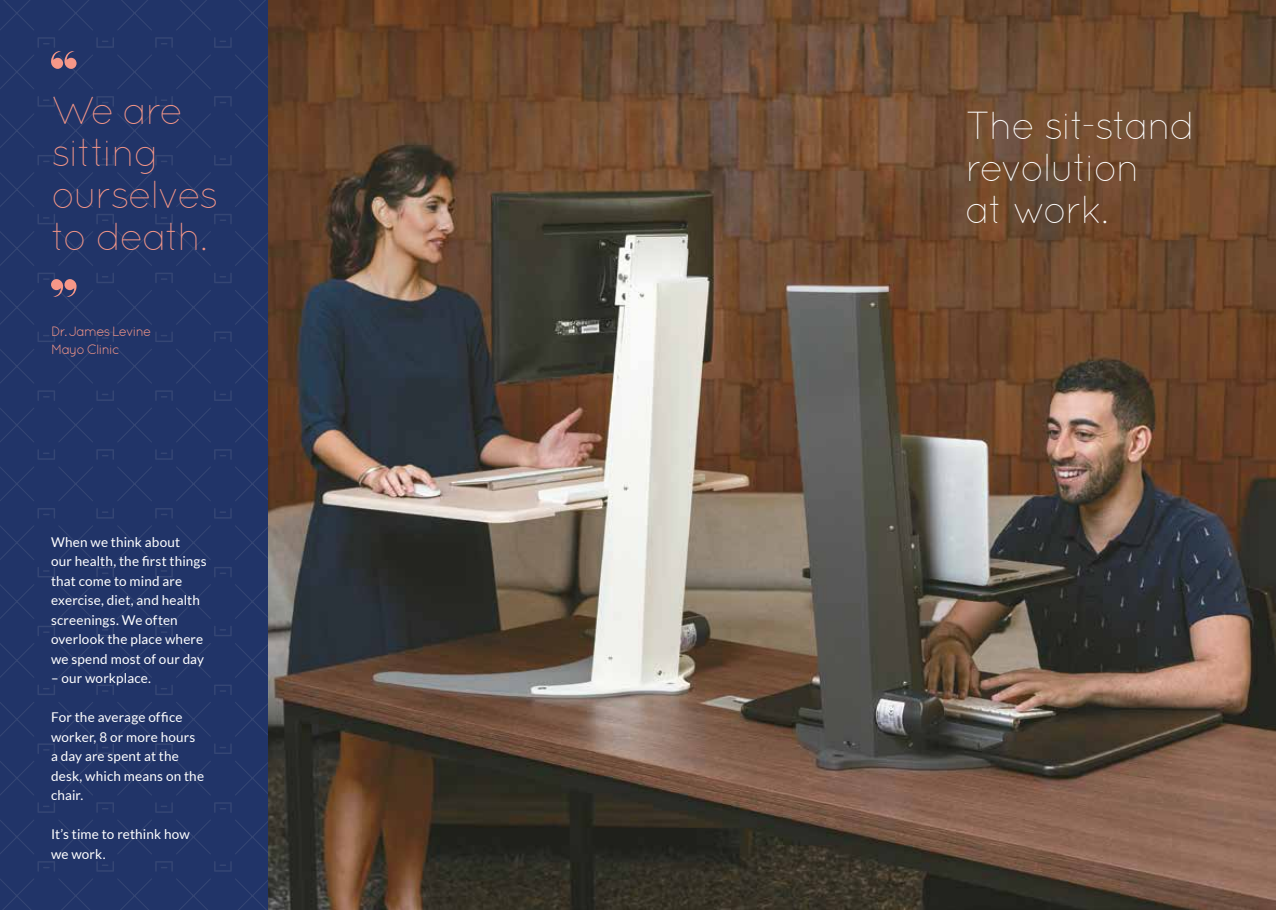
<style>
.page{position:relative;width:1276px;height:910px;background:#fff}
.page>*{position:absolute;margin:0;border:0;box-sizing:border-box;transform-origin:0 0}
.t1{font:300 39px/42px "Quicksand";letter-spacing:-.055em;color:#fff}
.t2{font:300 39px/42px "Quicksand";letter-spacing:-.055em;color:#f69788}
.t3{font:13.5px/19.5px "Lato";letter-spacing:.01em;color:#fff}
.t4{font:13.5px/18px "Quicksand";letter-spacing:-.06em;color:#f69788}
</style>
<div class="page">
<img style="left:638px;top:0;width:638px;height:910px">
<div style="left:0;top:0;width:269px;height:910px;background:#213468"></div>
<svg style="left:0;top:0;width:34px;height:30px"></svg>
<svg style="left:59px;top:0;width:34px;height:30px"></svg>
<svg style="left:118px;top:0;width:34px;height:30px"></svg>
<svg style="left:214px;top:37px;width:18px;height:11px"></svg>
<svg style="left:176px;top:0;width:35px;height:30px"></svg>
<svg style="left:235px;top:0;width:34px;height:31px"></svg>
<svg style="left:38px;top:96px;width:17px;height:11px"></svg>
<svg style="left:96px;top:155px;width:18px;height:10px"></svg>
<svg style="left:155px;top:155px;width:18px;height:10px"></svg>
<svg style="left:214px;top:96px;width:18px;height:10px"></svg>
<svg style="left:235px;top:54px;width:34px;height:35px"></svg>
<svg style="left:38px;top:214px;width:17px;height:10px"></svg>
<svg style="left:96px;top:214px;width:18px;height:10px"></svg>
<svg style="left:155px;top:214px;width:18px;height:10px"></svg>
<svg style="left:117px;top:172px;width:35px;height:35px"></svg>
<svg style="left:117px;top:231px;width:35px;height:35px"></svg>
<svg style="left:214px;top:214px;width:18px;height:10px"></svg>
<svg style="left:38px;top:332px;width:17px;height:10px"></svg>
<svg style="left:38px;top:390px;width:17px;height:11px"></svg>
<svg style="left:0;top:349px;width:34px;height:34px"></svg>
<svg style="left:96px;top:391px;width:18px;height:10px"></svg>
<svg style="left:155px;top:390px;width:18px;height:11px"></svg>
<svg style="left:214px;top:332px;width:18px;height:10px"></svg>
<svg style="left:214px;top:391px;width:18px;height:10px"></svg>
<svg style="left:235px;top:349px;width:34px;height:35px"></svg>
<svg style="left:38px;top:449px;width:17px;height:11px"></svg>
<svg style="left:0;top:408px;width:34px;height:34px"></svg>
<svg style="left:38px;top:508px;width:17px;height:11px"></svg>
<svg style="left:0;top:467px;width:34px;height:34px"></svg>
<svg style="left:96px;top:449px;width:18px;height:11px"></svg>
<svg style="left:59px;top:408px;width:34px;height:34px"></svg>
<svg style="left:155px;top:449px;width:18px;height:11px"></svg>
<svg style="left:117px;top:408px;width:35px;height:34px"></svg>
<svg style="left:96px;top:508px;width:18px;height:11px"></svg>
<svg style="left:59px;top:467px;width:34px;height:34px"></svg>
<svg style="left:155px;top:508px;width:18px;height:10px"></svg>
<svg style="left:117px;top:467px;width:35px;height:34px"></svg>
<svg style="left:214px;top:449px;width:18px;height:11px"></svg>
<svg style="left:176px;top:408px;width:35px;height:34px"></svg>
<svg style="left:235px;top:408px;width:34px;height:34px"></svg>
<svg style="left:214px;top:508px;width:18px;height:11px"></svg>
<svg style="left:176px;top:467px;width:35px;height:34px"></svg>
<svg style="left:235px;top:466px;width:34px;height:35px"></svg>
<svg style="left:0;top:114px;width:34px;height:34px"></svg>
<svg style="left:58px;top:172px;width:35px;height:35px"></svg>
<svg style="left:59px;top:114px;width:34px;height:34px"></svg>
<svg style="left:176px;top:55px;width:35px;height:34px"></svg>
<svg style="left:117px;top:113px;width:35px;height:35px"></svg>
<svg style="left:176px;top:114px;width:35px;height:34px"></svg>
<svg style="left:235px;top:113px;width:34px;height:35px"></svg>
<svg style="left:176px;top:172px;width:35px;height:35px"></svg>
<svg style="left:0;top:172px;width:34px;height:35px"></svg>
<svg style="left:0;top:231px;width:34px;height:35px"></svg>
<svg style="left:58px;top:231px;width:35px;height:35px"></svg>
<svg style="left:235px;top:172px;width:34px;height:35px"></svg>
<svg style="left:176px;top:231px;width:35px;height:35px"></svg>
<svg style="left:235px;top:290px;width:34px;height:35px"></svg>
<svg style="left:235px;top:231px;width:34px;height:35px"></svg>
<svg style="left:58px;top:349px;width:35px;height:34px"></svg>
<svg style="left:176px;top:349px;width:35px;height:34px"></svg>
<svg style="left:176px;top:290px;width:35px;height:35px"></svg>
<svg style="left:117px;top:349px;width:35px;height:34px"></svg>
<svg style="left:38px;top:155px;width:17px;height:10px"></svg>
<svg style="left:96px;top:96px;width:18px;height:11px"></svg>
<svg style="left:155px;top:96px;width:18px;height:11px"></svg>
<svg style="left:214px;top:155px;width:18px;height:10px"></svg>
<svg style="left:214px;top:273px;width:18px;height:10px"></svg>
<svg style="left:96px;top:332px;width:18px;height:10px"></svg>
<svg style="left:155px;top:332px;width:18px;height:10px"></svg>
<svg style="left:38px;top:567px;width:17px;height:10px"></svg>
<svg style="left:0;top:526px;width:34px;height:34px"></svg>
<svg style="left:38px;top:626px;width:17px;height:10px"></svg>
<svg style="left:0;top:584px;width:34px;height:35px"></svg>
<svg style="left:96px;top:567px;width:18px;height:10px"></svg>
<svg style="left:58px;top:525px;width:35px;height:35px"></svg>
<svg style="left:155px;top:567px;width:18px;height:10px"></svg>
<svg style="left:117px;top:525px;width:35px;height:35px"></svg>
<svg style="left:96px;top:626px;width:18px;height:10px"></svg>
<svg style="left:58px;top:584px;width:35px;height:35px"></svg>
<svg style="left:155px;top:626px;width:18px;height:10px"></svg>
<svg style="left:117px;top:584px;width:35px;height:35px"></svg>
<svg style="left:214px;top:567px;width:18px;height:10px"></svg>
<svg style="left:176px;top:525px;width:35px;height:35px"></svg>
<svg style="left:235px;top:525px;width:34px;height:35px"></svg>
<svg style="left:214px;top:626px;width:18px;height:10px"></svg>
<svg style="left:176px;top:584px;width:35px;height:35px"></svg>
<svg style="left:235px;top:584px;width:34px;height:35px"></svg>
<svg style="left:38px;top:685px;width:17px;height:10px"></svg>
<svg style="left:0;top:643px;width:34px;height:35px"></svg>
<svg style="left:96px;top:744px;width:18px;height:10px"></svg>
<svg style="left:155px;top:743px;width:18px;height:11px"></svg>
<svg style="left:214px;top:685px;width:18px;height:10px"></svg>
<svg style="left:235px;top:643px;width:34px;height:35px"></svg>
<svg style="left:38px;top:802px;width:17px;height:11px"></svg>
<svg style="left:96px;top:802px;width:18px;height:11px"></svg>
<svg style="left:155px;top:803px;width:18px;height:10px"></svg>
<svg style="left:117px;top:761px;width:35px;height:34px"></svg>
<svg style="left:96px;top:861px;width:18px;height:11px"></svg>
<svg style="left:155px;top:861px;width:18px;height:10px"></svg>
<svg style="left:117px;top:820px;width:35px;height:34px"></svg>
<svg style="left:214px;top:802px;width:18px;height:11px"></svg>
<svg style="left:0;top:702px;width:34px;height:34px"></svg>
<svg style="left:59px;top:761px;width:34px;height:34px"></svg>
<svg style="left:58px;top:643px;width:35px;height:35px"></svg>
<svg style="left:58px;top:702px;width:35px;height:35px"></svg>
<svg style="left:117px;top:643px;width:35px;height:35px"></svg>
<svg style="left:176px;top:643px;width:35px;height:35px"></svg>
<svg style="left:117px;top:702px;width:35px;height:35px"></svg>
<svg style="left:176px;top:702px;width:35px;height:35px"></svg>
<svg style="left:235px;top:702px;width:34px;height:35px"></svg>
<svg style="left:176px;top:761px;width:35px;height:34px"></svg>
<svg style="left:0;top:761px;width:34px;height:34px"></svg>
<svg style="left:0;top:820px;width:34px;height:34px"></svg>
<svg style="left:59px;top:820px;width:34px;height:34px"></svg>
<svg style="left:0;top:879px;width:34px;height:31px"></svg>
<svg style="left:235px;top:761px;width:34px;height:34px"></svg>
<svg style="left:176px;top:820px;width:35px;height:34px"></svg>
<svg style="left:235px;top:878px;width:34px;height:32px"></svg>
<svg style="left:235px;top:819px;width:34px;height:35px"></svg>
<svg style="left:59px;top:879px;width:34px;height:31px"></svg>
<svg style="left:118px;top:879px;width:34px;height:31px"></svg>
<svg style="left:176px;top:879px;width:34px;height:31px"></svg>
<svg style="left:38px;top:743px;width:17px;height:11px"></svg>
<svg style="left:96px;top:685px;width:18px;height:10px"></svg>
<svg style="left:155px;top:685px;width:18px;height:10px"></svg>
<svg style="left:214px;top:744px;width:18px;height:10px"></svg>
<svg style="left:38px;top:861px;width:17px;height:11px"></svg>
<svg style="left:214px;top:861px;width:18px;height:11px"></svg>
<img style="left:269px;top:0;width:369px;height:910px">
<svg style="left:0;top:37px;width:173px;height:52px"></svg>
<svg style="left:0;top:273px;width:173px;height:52px"></svg>
<h1 class="t2" style="left:51px;top:90px;width:168px">We are sitting ourselves to death.</h1>
<p class="t4" style="left:51px;top:322px;width:102px">Dr. James Levine<br>Mayo Clinic</p>
<p class="t3" style="left:51px;top:532px;width:157px">When we think about<br>our health, the first things that come to mind are exercise, diet, and health screenings. We often overlook the place where we spend most of our day</p>
<p class="t3" style="left:51px;top:669px;width:102px">– our workplace.</p>
<p class="t3" style="left:51px;top:708px;width:155px">For the average office worker, 8 or more hours a day are spent at the desk, which means on the chair.</p>
<p class="t3" style="left:51px;top:825px;width:140px">It’s time to rethink how we work.</p>
<h1 class="t1" style="left:966px;top:104px;width:231px">The sit-stand revolution<br>at work.</h1>
</div>
